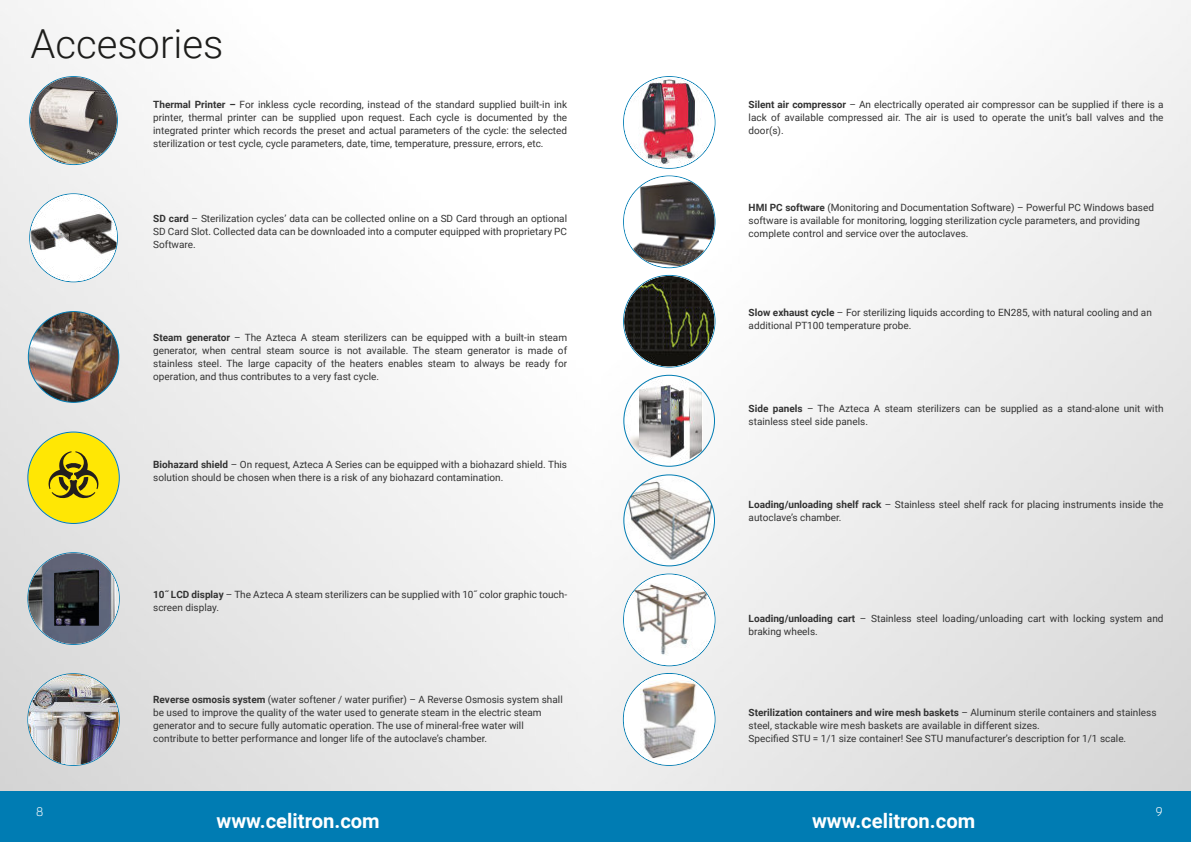
<style>
.page{position:relative;width:1191px;height:842px;background:#fff}
.page>*{position:absolute;margin:0;border:0;box-sizing:border-box;transform-origin:0 0}
.t1{font:300 40px "Roboto";color:#1d1d1b}
.t2{font:700 20.2px "Roboto";color:#fff}
.t3{font:300 12px "Sommet Rounded";color:#fff}
.t4{font:10px/13px "Roboto";color:#333}
.s1{font-weight:700}
</style>
<div class="page">
<img style="left:0;top:0;width:1191px;height:791px">
<svg style="left:29px;top:193px;width:89px;height:89px"></svg>
<img style="left:30px;top:194px;width:87px;height:87px">
<svg style="left:29px;top:76px;width:89px;height:89px"></svg>
<img style="left:30px;top:77px;width:87px;height:87px">
<div style="left:0;top:791px;width:595px;height:51px;background:#007cb3"></div>
<div style="left:595px;top:791px;width:596px;height:51px;background:#007cb3"></div>
<img style="left:28px;top:312px;width:90px;height:90px;border-radius:50%">
<img style="left:624px;top:376px;width:79px;height:89px">
<img style="left:624px;top:475px;width:90px;height:91px;border-radius:50%">
<svg style="left:623px;top:574px;width:92px;height:92px"></svg>
<div style="left:624px;top:574px;width:90px;height:91px;background:#fff;border-radius:50%"></div>
<img style="left:628px;top:584px;width:82px;height:72px">
<svg style="left:623px;top:175px;width:92px;height:93px"></svg>
<img style="left:626px;top:179px;width:88px;height:88px">
<svg style="left:27px;top:552px;width:93px;height:93px"></svg>
<img style="left:28px;top:553px;width:91px;height:91px">
<img style="left:54px;top:570px;width:44px;height:55px">
<svg style="left:623px;top:76px;width:92px;height:93px"></svg>
<div style="left:624px;top:77px;width:90px;height:91px;background:#fff;border-radius:50%"></div>
<img style="left:630px;top:79px;width:78px;height:87px">
<svg style="left:27px;top:673px;width:93px;height:93px"></svg>
<img style="left:28px;top:674px;width:91px;height:91px">
<svg style="left:623px;top:275px;width:92px;height:93px"></svg>
<img style="left:624px;top:276px;width:90px;height:91px;border-radius:50%">
<svg style="left:623px;top:673px;width:92px;height:93px"></svg>
<div style="left:624px;top:674px;width:90px;height:91px;background:#fff;border-radius:50%"></div>
<img style="left:640px;top:681px;width:58px;height:77px">
<svg style="left:27px;top:432px;width:93px;height:92px;background:#dccf3d"></svg>
<h1 class="t1" style="left:30px;top:16px;width:194px">Accesories</h1>
<p class="t4" style="left:153px;top:99px;width:415px;text-align:justify"><span class="s1">Thermal Printer –</span> For inkless cycle recording, instead of the standard supplied built-in ink printer, thermal printer can be supplied upon request. Each cycle is documented by the integrated printer which records the preset and actual parameters of the cycle: the selected sterilization or test cycle, cycle parameters, date, time, temperature, pressure, errors, etc.</p>
<p class="t4" style="left:748px;top:99px;width:416px;text-align:justify"><span class="s1">Silent air compressor</span> – An electrically operated air compressor can be supplied if there is a lack of available compressed air. The air is used to operate the unit’s ball valves and the door(s).</p>
<p class="t4" style="left:153px;top:213px;width:415px;text-align:justify"><span class="s1">SD card</span> – Sterilization cycles’ data can be collected online on a SD Card through an optional SD Card Slot. Collected data can be downloaded into a computer equipped with proprietary PC Software.</p>
<p class="t4" style="left:748px;top:202px;width:407px"><span class="s1">HMI PC software</span> (Monitoring and Documentation Software) – Powerful PC Windows based software is available for monitoring, logging sterilization cycle parameters, and providing complete control and service over the autoclaves.</p>
<p class="t3" style="left:36px;top:809px;width:9px">8</p>
<p class="t4" style="left:153px;top:332px;width:415px;text-align:justify"><span class="s1">Steam generator</span> – The Azteca A steam sterilizers can be equipped with a built-in steam generator, when central steam source is not available. The steam generator is made of stainless steel. The large capacity of the heaters enables steam to always be ready for operation, and thus contributes to a very fast cycle.</p>
<p class="t4" style="left:153px;top:459px;width:415px"><span class="s1">Biohazard shield</span> – On request, Azteca A Series can be equipped with a biohazard shield. This solution should be chosen when there is a risk of any biohazard contamination.</p>
<p class="t4" style="left:153px;top:589px;width:415px"><span class="s1">10˝ LCD display</span> – The Azteca A steam sterilizers can be supplied with 10˝ color graphic touch&shy;screen display.</p>
<p class="t4" style="left:153px;top:694px;width:411px"><span class="s1">Reverse osmosis system</span> (water softener / water purifier) – A Reverse Osmosis system shall be used to improve the quality of the water used to generate steam in the electric steam generator and to secure fully automatic operation. The use of mineral-free water will contribute to better performance and longer life of the autoclave’s chamber.</p>
<p class="t4" style="left:748px;top:307px;width:405px"><span class="s1">Slow exhaust cycle</span> – For sterilizing liquids according to EN285, with natural cooling and an additional PT100 temperature probe.</p>
<p class="t4" style="left:748px;top:403px;width:416px"><span class="s1">Side panels</span> – The Azteca A steam sterilizers can be supplied as a stand-alone unit with stainless steel side panels.</p>
<p class="t4" style="left:748px;top:499px;width:416px"><span class="s1">Loading/unloading shelf rack</span> – Stainless steel shelf rack for placing instruments inside the autoclave’s chamber.</p>
<p class="t4" style="left:748px;top:613px;width:416px"><span class="s1">Loading/unloading cart</span> – Stainless steel loading/unloading cart with locking system and braking wheels.</p>
<p class="t4" style="left:748px;top:707px;width:409px"><span class="s1">Sterilization containers and wire mesh baskets</span> – Aluminum sterile containers and stainless steel, stackable wire mesh baskets are available in different sizes.<br>Specified STU = 1/1 size container! See STU manufacturer’s description for 1/1 scale.</p>
<h2 class="t2" style="left:216px;top:807px;width:165px">www.celitron.com</h2>
<h2 class="t2" style="left:812px;top:807px;width:165px">www.celitron.com</h2>
<p class="t3" style="left:1155px;top:809px;width:8px">9</p>
</div>
